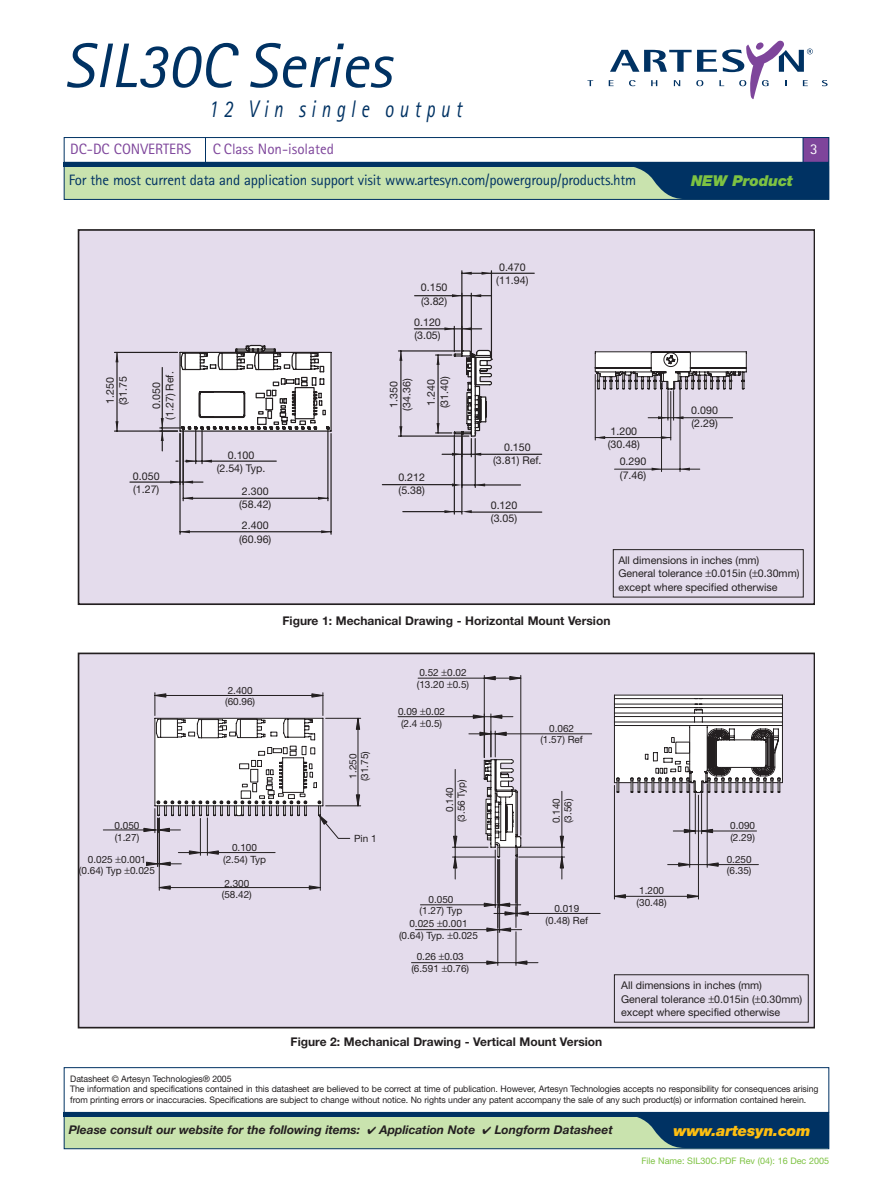
<style>
.page{position:relative;width:893px;height:1191px;background:#fff}
.page>*{position:absolute;margin:0;border:0;box-sizing:border-box;transform-origin:0 0}
.t1{font:italic 63px "Rotis Sans Serif";color:#003263}
.t2{font:italic 24px "Rotis Sans Serif";letter-spacing:.3em;color:#003263;scale:.78 1}
.t3{font:15px "Rotis Sans Serif";letter-spacing:-.015em;color:#003263}
.t4{font:15px "AT Rotis Sans Serif";color:#7e459b}
.t5{font:italic 900 15px "Helvetica Neue";letter-spacing:-.01em;color:#febe10}
.t6{font:italic 900 15px "Helvetica Neue";letter-spacing:-.005em;color:#7dc242}
.t7{font:15px "AT Rotis Sans Serif";color:#fff}
.t8{font:700 12px "Helvetica Neue";color:#231f20}
.t9{font:italic 700 12px "Helvetica Neue";color:#231f20}
.t10{font:10.65px/13.2px "Helvetica Neue";color:#231f20}
.t11{font:10.05px/11.7px "Helvetica Neue";color:#231f20}
.t12{font:9px/10.5px "Helvetica Neue";letter-spacing:-.01em;color:#231f20}
.t13{font:9px "Helvetica Neue";color:#7dc242}
</style>
<div class="page">
<div style="left:64px;top:163px;width:765px;height:36px;background:#c9e3ae"></div>
<div style="left:64px;top:163px;width:765px;height:37px;border:1px solid #003263"></div>
<svg style="left:587px;top:80px;width:6px;height:6px"></svg>
<svg style="left:822px;top:80px;width:6px;height:6px"></svg>
<svg style="left:609px;top:40px;width:204px;height:59px"></svg>
<div style="left:64px;top:137px;width:765px;height:26px;border:1px solid #003263"></div>
<hr style="left:64px;top:163px;width:765px;height:4px;background:#003263">
<svg style="left:205px;top:137px;width:1px;height:26px"></svg>
<svg style="left:630px;top:138px;width:199px;height:61px"></svg>
<div style="left:79px;top:230px;width:735px;height:374px;background:#e4dcec"></div>
<div style="left:78px;top:229px;width:737px;height:376px;border:2px solid #231f20"></div>
<div style="left:613px;top:549px;width:191px;height:48px;border:1px solid #231f20"></div>
<hr style="left:414px;top:328px;width:48px;height:1px;background:#231f20">
<hr style="left:415px;top:295px;width:56px;height:1px;background:#231f20">
<hr style="left:471px;top:454px;width:71px;height:1px;background:#231f20">
<svg style="left:436px;top:270px;width:99px;height:187px"></svg>
<hr style="left:461px;top:435px;width:1px;height:79px;background:#231f20">
<hr style="left:454px;top:435px;width:1px;height:79px;background:#231f20">
<hr style="left:403px;top:511px;width:59px;height:1px;background:#231f20">
<svg style="left:462px;top:510px;width:10px;height:3px"></svg>
<svg style="left:444px;top:510px;width:10px;height:3px"></svg>
<hr style="left:475px;top:438px;width:1px;height:49px;background:#231f20">
<hr style="left:475px;top:484px;width:45px;height:1px;background:#231f20">
<svg style="left:452px;top:483px;width:33px;height:3px"></svg>
<hr style="left:398px;top:435px;width:71px;height:2px;background:#231f20">
<hr style="left:398px;top:350px;width:62px;height:1px;background:#231f20">
<hr style="left:400px;top:351px;width:1px;height:85px;background:#231f20">
<svg style="left:399px;top:426px;width:3px;height:10px"></svg>
<svg style="left:399px;top:351px;width:3px;height:10px"></svg>
<hr style="left:382px;top:484px;width:71px;height:1px;background:#231f20">
<hr style="left:471px;top:511px;width:71px;height:2px;background:#231f20">
<svg style="left:594px;top:351px;width:153px;height:90px"></svg>
<hr style="left:680px;top:383px;width:1px;height:88px;background:#231f20">
<hr style="left:661px;top:383px;width:1px;height:88px;background:#231f20">
<hr style="left:614px;top:469px;width:66px;height:1px;background:#231f20">
<svg style="left:680px;top:467px;width:20px;height:3px"></svg>
<svg style="left:652px;top:467px;width:9px;height:3px"></svg>
<hr style="left:114px;top:352px;width:64px;height:1px;background:#231f20">
<hr style="left:114px;top:430px;width:64px;height:2px;background:#231f20">
<hr style="left:116px;top:352px;width:2px;height:79px;background:#231f20">
<svg style="left:116px;top:421px;width:2px;height:9px"></svg>
<hr style="left:130px;top:481px;width:50px;height:2px;background:#231f20">
<svg style="left:160px;top:344px;width:172px;height:191px"></svg>
<div style="left:79px;top:653px;width:735px;height:374px;background:#e4dcec"></div>
<div style="left:78px;top:652px;width:737px;height:376px;border:2px solid #231f20"></div>
<div style="left:614px;top:974px;width:195px;height:48px;border:1px solid #231f20"></div>
<svg style="left:613px;top:694px;width:170px;height:206px"></svg>
<svg style="left:613px;top:717px;width:100px;height:116px"></svg>
<div style="left:64px;top:1067px;width:765px;height:45px;border:1px solid #003263"></div>
<div style="left:64px;top:1112px;width:765px;height:36px;background:#c9e3ae"></div>
<div style="left:64px;top:1112px;width:765px;height:37px;border:1px solid #003263"></div>
<hr style="left:64px;top:1112px;width:765px;height:4px;background:#003263">
<svg style="left:630px;top:1116px;width:199px;height:32px;background:#1a486c"></svg>
<svg style="left:103px;top:675px;width:498px;height:291px"></svg>
<h1 class="t1" style="left:64px;top:44px;width:329px">SIL30C Series</h1>
<h2 class="t2" style="left:208px;top:100px;width:326px">12 Vin single output</h2>
<h3 class="t4" style="left:70px;top:143px;width:123px">DC-DC CONVERTERS</h3>
<h3 class="t4" style="left:213px;top:143px;width:123px">C Class Non-isolated</h3>
<h3 class="t7" style="left:810px;top:143px;width:9px">3</h3>
<h3 class="t6" style="left:691px;top:175px;width:104px">NEW Product</h3>
<h3 class="t3" style="left:69px;top:174px;width:569px">For the most current data and application support visit www.artesyn.com/powergroup/products.htm</h3>
<p class="t10" style="left:421px;top:282px;width:28px">0.150 (3.82)</p>
<p class="t10" style="left:414px;top:316px;width:28px">0.120 (3.05)</p>
<p class="t10" style="left:496px;top:261px;width:34px">0.470 (11.94)</p>
<p class="t10" style="left:104px;top:405px;width:31px;rotate:-90deg">1.250 (31.75</p>
<p class="t10" style="left:151px;top:420px;width:50px;text-align:center;rotate:-90deg">0.050 (1.27) Ref.</p>
<p class="t10" style="left:133px;top:470px;width:28px">0.050 (1.27)</p>
<p class="t10" style="left:217px;top:449px;width:50px;text-align:center">0.100 (2.54) Typ.</p>
<p class="t10" style="left:239px;top:485px;width:34px">2.300 (58.42)</p>
<p class="t10" style="left:239px;top:520px;width:34px">2.400 (60.96)</p>
<p class="t10" style="left:388px;top:411px;width:34px;rotate:-90deg">1.350 (34.36)</p>
<p class="t10" style="left:426px;top:408px;width:34px;rotate:-90deg">1.240 (31.40)</p>
<p class="t10" style="left:398px;top:472px;width:28px">0.212 (5.38)</p>
<p class="t10" style="left:493px;top:442px;width:50px;text-align:center">0.150 (3.81) Ref.</p>
<p class="t10" style="left:491px;top:499px;width:28px">0.120 (3.05)</p>
<p class="t10" style="left:608px;top:425px;width:34px">1.200 (30.48)</p>
<p class="t10" style="left:620px;top:456px;width:28px">0.290 (7.46)</p>
<p class="t10" style="left:691px;top:404px;width:28px">0.090 (2.29)</p>
<p class="t10" style="left:618px;top:555px;width:183px">All dimensions in inches (mm)<br>General tolerance 0.015in ( 0.30mm) except where specified otherwise</p>
<p class="t8" style="left:282px;top:616px;width:330px">Figure 1: Mechanical Drawing - Horizontal Mount Version</p>
<p class="t11" style="left:225px;top:685px;width:32px">2.400 (60.96)</p>
<p class="t11" style="left:417px;top:667px;width:54px">0.52 0.02 (13.20 0.5)</p>
<p class="t11" style="left:398px;top:706px;width:49px">0.09 0.02 (2.4 0.5)</p>
<p class="t11" style="left:540px;top:723px;width:44px;text-align:center">0.062 (1.57) Ref</p>
<p class="t11" style="left:114px;top:821px;width:26px">0.050 (1.27)</p>
<p class="t11" style="left:79px;top:854px;width:78px;text-align:center">0.025 0.001 (0.64) Typ 0.025</p>
<p class="t11" style="left:223px;top:842px;width:44px;text-align:center">0.100 (2.54) Typ</p>
<p class="t11" style="left:348px;top:781px;width:32px;rotate:-90deg">1.250 (31.75)</p>
<p class="t11" style="left:354px;top:833px;width:24px">Pin 1</p>
<p class="t11" style="left:445px;top:822px;width:44px;text-align:center;rotate:-90deg">0.140 (3.56 Typ)</p>
<p class="t11" style="left:551px;top:823px;width:26px;rotate:-90deg">0.140 (3.56)</p>
<p class="t11" style="left:730px;top:821px;width:26px">0.090 (2.29)</p>
<p class="t11" style="left:727px;top:854px;width:26px">0.250 (6.35)</p>
<p class="t11" style="left:222px;top:878px;width:32px">2.300 (58.42)</p>
<p class="t11" style="left:420px;top:894px;width:44px;text-align:center">0.050 (1.27) Typ</p>
<p class="t11" style="left:399px;top:918px;width:80px;text-align:center">0.025 0.001 (0.64) Typ. 0.025</p>
<p class="t11" style="left:411px;top:952px;width:59px;text-align:center">0.26 0.03 (6.591 0.76)</p>
<p class="t11" style="left:546px;top:903px;width:44px;text-align:center">0.019 (0.48) Ref</p>
<p class="t11" style="left:637px;top:886px;width:32px">1.200 (30.48)</p>
<p class="t10" style="left:621px;top:980px;width:183px">All dimensions in inches (mm)<br>General tolerance 0.015in ( 0.30mm) except where specified otherwise</p>
<p class="t8" style="left:291px;top:1037px;width:313px">Figure 2: Mechanical Drawing - Vertical Mount Version</p>
<p class="t12" style="left:70px;top:1074px;width:750px">Datasheet © Artesyn Technologies® 2005<br>The information and specifications contained in this datasheet are believed to be correct at time of publication. However, Artesyn Technologies accepts no responsibility for consequences arising from printing errors or inaccuracies. Specifications are subject to change without notice. No rights under any patent accompany the sale of any such product(s) or information contained herein.</p>
<p class="t9" style="left:69px;top:1125px;width:545px">Please consult our website for the following items: ✔ Application Note ✔ Longform Datasheet</p>
<h3 class="t5" style="left:673px;top:1125px;width:139px">www.artesyn.com</h3>
<p class="t13" style="left:641px;top:1158px;width:189px">File Name: SIL30C.PDF Rev (04): 16 Dec 2005</p>
</div>
